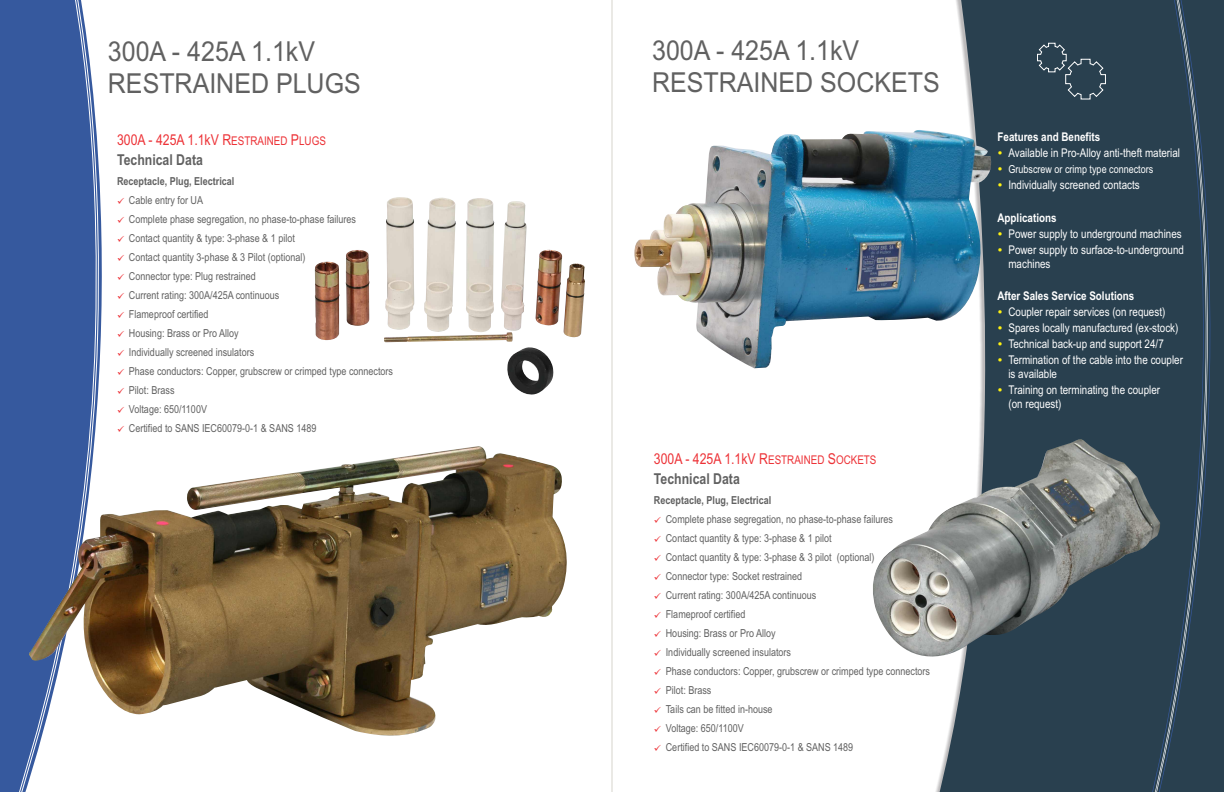
<style>
.page{position:relative;width:1224px;height:792px;background:#fff}
.page>*{position:absolute;margin:0;border:0;box-sizing:border-box;transform-origin:0 0}
.t1{font:27.5px/32px "Arial";color:#616161;scale:.91 1}
.t2{font:15px "Arial Narrow";color:#ed3338}
.t3{font:700 15px "Arial Narrow";color:#616161}
.t4{font:12px/16.1px "Arial Narrow";color:#fff}
.t5{font:700 12px "Arial Narrow";color:#fff}
.t6{font:11px/19px "Arial Narrow";color:#616161}
.t7{font:700 11px "Arial Narrow";color:#616161}
.t8{font:11px "Arial Narrow";color:#fff}
.t9{font:9.4px/19px "Wingdings";color:#ed3338;text-align:justify}
.s1{font-size:12px}
</style>
<div class="page">
<svg style="left:0;top:0;width:102px;height:792px;background:#4464a4"></svg>
<svg style="left:936px;top:0;width:213px;height:792px;background:#3c515f"></svg>
<hr style="left:15px;top:0;width:2px;height:792px;background:#36599e">
<svg style="left:17px;top:0;width:82px;height:792px;background:#516fab"></svg>
<svg style="left:1149px;top:0;width:75px;height:792px;background:#2c4353"></svg>
<hr style="left:612px;top:0;width:1px;height:792px;background:#d6d4cc">
<svg style="left:1037px;top:42px;width:69px;height:58px;background:#384e5c"></svg>
<img style="left:466px;top:198px;width:29px;height:134px">
<img style="left:315px;top:262px;width:25px;height:78px">
<img style="left:346px;top:250px;width:24px;height:76px">
<img style="left:385px;top:197px;width:29px;height:133px">
<img style="left:424px;top:198px;width:32px;height:134px">
<img style="left:501px;top:201px;width:26px;height:130px">
<img style="left:536px;top:250px;width:27px;height:75px">
<img style="left:563px;top:264px;width:22px;height:73px">
<img style="left:384px;top:332px;width:129px;height:10px">
<img style="left:634px;top:130px;width:358px;height:238px">
<img style="left:29px;top:446px;width:538px;height:292px">
<img style="left:873px;top:438px;width:287px;height:224px">
<img style="left:507px;top:347px;width:47px;height:48px">
<svg style="left:998px;top:151px;width:4px;height:4px"></svg>
<svg style="left:998px;top:167px;width:4px;height:4px"></svg>
<svg style="left:998px;top:183px;width:4px;height:4px"></svg>
<svg style="left:998px;top:232px;width:4px;height:3px"></svg>
<svg style="left:998px;top:248px;width:4px;height:3px"></svg>
<svg style="left:998px;top:310px;width:4px;height:4px"></svg>
<svg style="left:998px;top:326px;width:4px;height:4px"></svg>
<svg style="left:998px;top:342px;width:4px;height:4px"></svg>
<svg style="left:998px;top:358px;width:4px;height:4px"></svg>
<svg style="left:998px;top:389px;width:4px;height:3px"></svg>
<h1 class="t1" style="left:108px;top:37px;width:279px">300A - 425A 1.1kV<br>RESTRAINED PLUGS</h1>
<h2 class="t2" style="left:117px;top:134px;width:210px">300A - 425A 1.1kV R<span class="s1">ESTRAINED</span> P<span class="s1">LUGS</span></h2>
<h2 class="t3" style="left:117px;top:154px;width:87px">Technical Data</h2>
<p class="t7" style="left:117px;top:177px;width:119px">Receptacle, Plug, Electrical</p>
<p class="t6" style="left:129px;top:191px;width:229px">Cable entry for UA<br>Complete phase segregation, no phase-to-phase failures Contact quantity &amp; type: 3-phase &amp; 1 pilot<br>Contact quantity 3-phase &amp; 3 Pilot (optional)<br>Connector type: Plug restrained</p>
<p class="t6" style="left:129px;top:305px;width:81px">Flameproof certified</p>
<p class="t6" style="left:129px;top:343px;width:127px">Individually screened insulators</p>
<p class="t9" style="left:117px;top:193px;width:9px">✓ ✓ ✓ ✓ ✓ ✓ ✓ ✓ ✓ ✓ ✓ ✓ ✓</p>
<p class="t6" style="left:129px;top:286px;width:152px">Current rating: 300A/425A continuous</p>
<p class="t6" style="left:129px;top:324px;width:111px">Housing: Brass or Pro Alloy</p>
<p class="t6" style="left:129px;top:362px;width:266px">Phase conductors: Copper, grubscrew or crimped type connectors<br>Pilot: Brass</p>
<p class="t6" style="left:129px;top:419px;width:189px">Certified to SANS IEC60079-0-1 &amp; SANS 1489</p>
<p class="t6" style="left:129px;top:400px;width:80px">Voltage: 650/1100V</p>
<h1 class="t1" style="left:652px;top:37px;width:318px">300A - 425A 1.1kV<br>RESTRAINED SOCKETS</h1>
<h2 class="t2" style="left:654px;top:454px;width:224px">300A - 425A 1.1kV R<span class="s1">ESTRAINED</span> S<span class="s1">OCKETS</span></h2>
<h2 class="t3" style="left:654px;top:474px;width:87px">Technical Data</h2>
<p class="t7" style="left:654px;top:496px;width:119px">Receptacle, Plug, Electrical</p>
<p class="t6" style="left:666px;top:511px;width:266px">Complete phase segregation, no phase-to-phase failures<br>Contact quantity &amp; type: 3-phase &amp; 1 pilot<br>Contact quantity &amp; type: 3-phase &amp; 3 pilot (optional)<br>Connector type: Socket restrained<br>Current rating: 300A/425A continuous<br>Flameproof certified<br>Housing: Brass or Pro Alloy<br>Individually screened insulators<br>Phase conductors: Copper, grubscrew or crimped type connectors Pilot: Brass<br>Tails can be fitted in-house<br>Voltage: 650/1100V<br>Certified to SANS IEC60079-0-1 &amp; SANS 1489</p>
<p class="t9" style="left:654px;top:512px;width:9px">✓ ✓ ✓ ✓ ✓ ✓ ✓ ✓ ✓ ✓ ✓ ✓ ✓</p>
<p class="t5" style="left:998px;top:132px;width:104px">Features and Benefits</p>
<p class="t4" style="left:1008px;top:146px;width:173px">Available in Pro-Alloy anti-theft material</p>
<p class="t8" style="left:1008px;top:165px;width:146px">Grubscrew or crimp type connectors</p>
<p class="t4" style="left:1008px;top:178px;width:133px">Individually screened contacts</p>
<p class="t5" style="left:998px;top:213px;width:61px">Applications</p>
<p class="t4" style="left:1008px;top:226px;width:177px">Power supply to underground machines<br>Power supply to surface-to-underground</p>
<p class="t4" style="left:1008px;top:257px;width:44px">machines</p>
<p class="t5" style="left:998px;top:291px;width:138px">After Sales Service Solutions</p>
<p class="t4" style="left:1008px;top:305px;width:176px">Coupler repair services (on request)<br>Spares locally manufactured (ex-stock)<br>Technical back-up and support 24/7<br>Termination of the cable into the coupler</p>
<p class="t4" style="left:1008px;top:367px;width:153px">is available<br>Training on terminating the coupler</p>
<p class="t4" style="left:1008px;top:397px;width:55px">(on request)</p>
</div>
